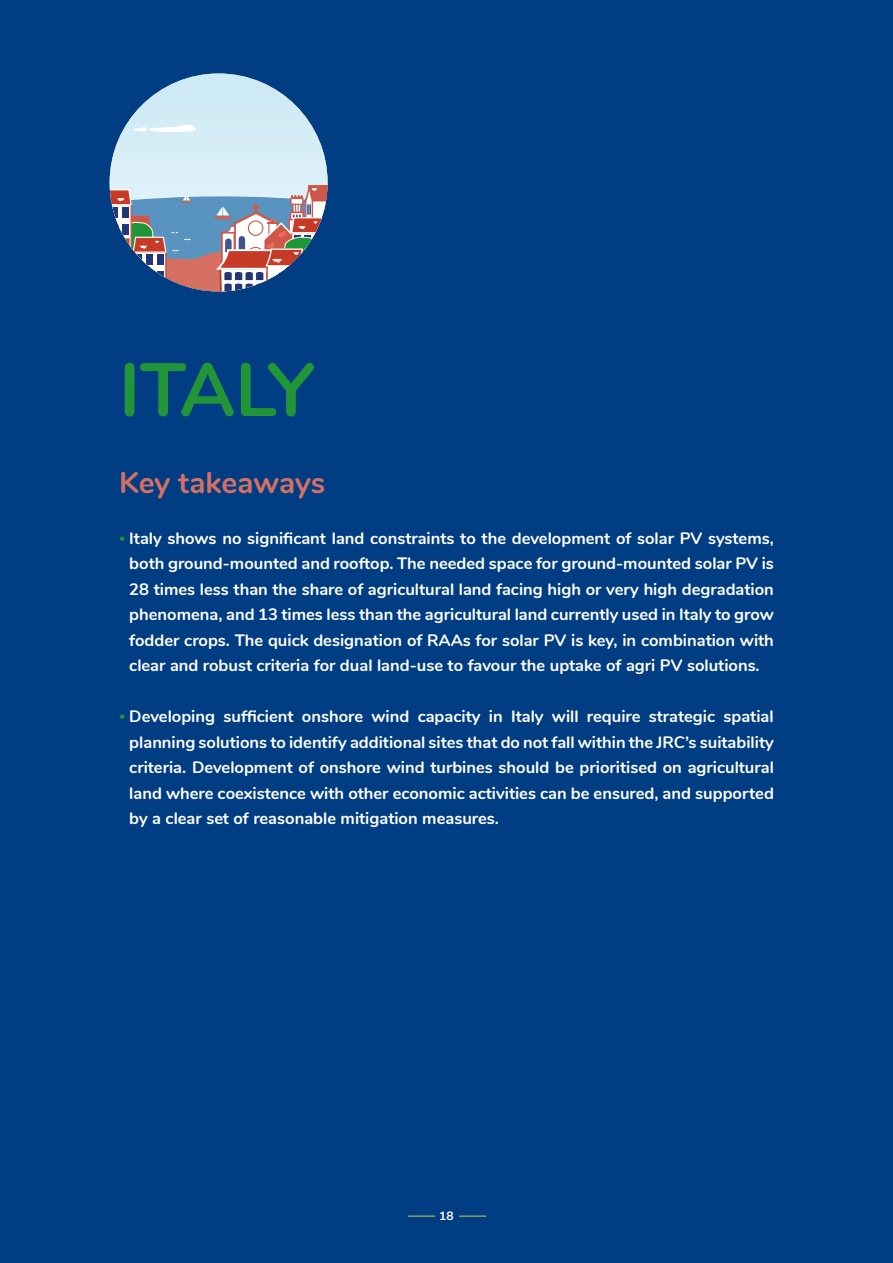
<style>
.page{position:relative;width:893px;height:1263px;background:#003d82}
.page>*{position:absolute;margin:0;border:0;box-sizing:border-box;transform-origin:0 0}
.t1{font:700 75px "Nunito";letter-spacing:-.045em;color:#219638}
.t2{font:700 30px "Nunito";color:#d57062}
.t3{font:700 16.5px/25.5px "Nunito";color:#fff;text-align:justify}
.t4{font:700 12px "Nunito";color:#fff}
.s1{font-family:"Times New Roman";font-style:italic;color:#219638}
</style>
<div class="page">
<svg style="left:110px;top:73px;width:218px;height:105px"></svg>
<svg style="left:133px;top:125px;width:63px;height:7px"></svg>
<svg style="left:110px;top:178px;width:218px;height:113px"></svg>
<div style="left:122px;top:207px;width:7px;height:11px;background:#233776"></div>
<div style="left:122px;top:224px;width:7px;height:11px;background:#233776"></div>
<svg style="left:112px;top:207px;width:6px;height:11px"></svg>
<div style="left:112px;top:224px;width:6px;height:11px;background:#003d82"></div>
<div style="left:110px;top:239px;width:8px;height:10px;background:#003d82"></div>
<svg style="left:408px;top:1216px;width:27px;height:1px"></svg>
<svg style="left:459px;top:1216px;width:27px;height:1px"></svg>
<p class="t1" style="left:119px;top:335px;width:197px">ITALY</p>
<p class="t2" style="left:119px;top:460px;width:208px">Key takeaways</p>
<p class="t3" style="left:129px;top:524px;width:646px;text-indent:-10px"><span class="s1">•</span> Italy shows no significant land constraints to the development of solar PV systems, both ground-mounted and rooftop. The needed space for ground-mounted solar PV is 28 times less than the share of agricultural land facing high or very high degradation phenomena, and 13 times less than the agricultural land currently used in Italy to grow fodder crops. The quick designation of RAAs for solar PV is key, in combination with clear and robust criteria for dual land-use to favour the uptake of agri PV solutions.</p>
<p class="t3" style="left:129px;top:703px;width:646px;text-indent:-10px"><span class="s1">•</span> Developing sufficient onshore wind capacity in Italy will require strategic spatial planning solutions to identify additional sites that do not fall within the JRC’s suitability criteria. Development of onshore wind turbines should be prioritised on agricultural land where coexistence with other economic activities can be ensured, and supported by a clear set of reasonable mitigation measures.</p>
<p class="t4" style="left:439px;top:1207px;width:16px">18</p>
</div>
